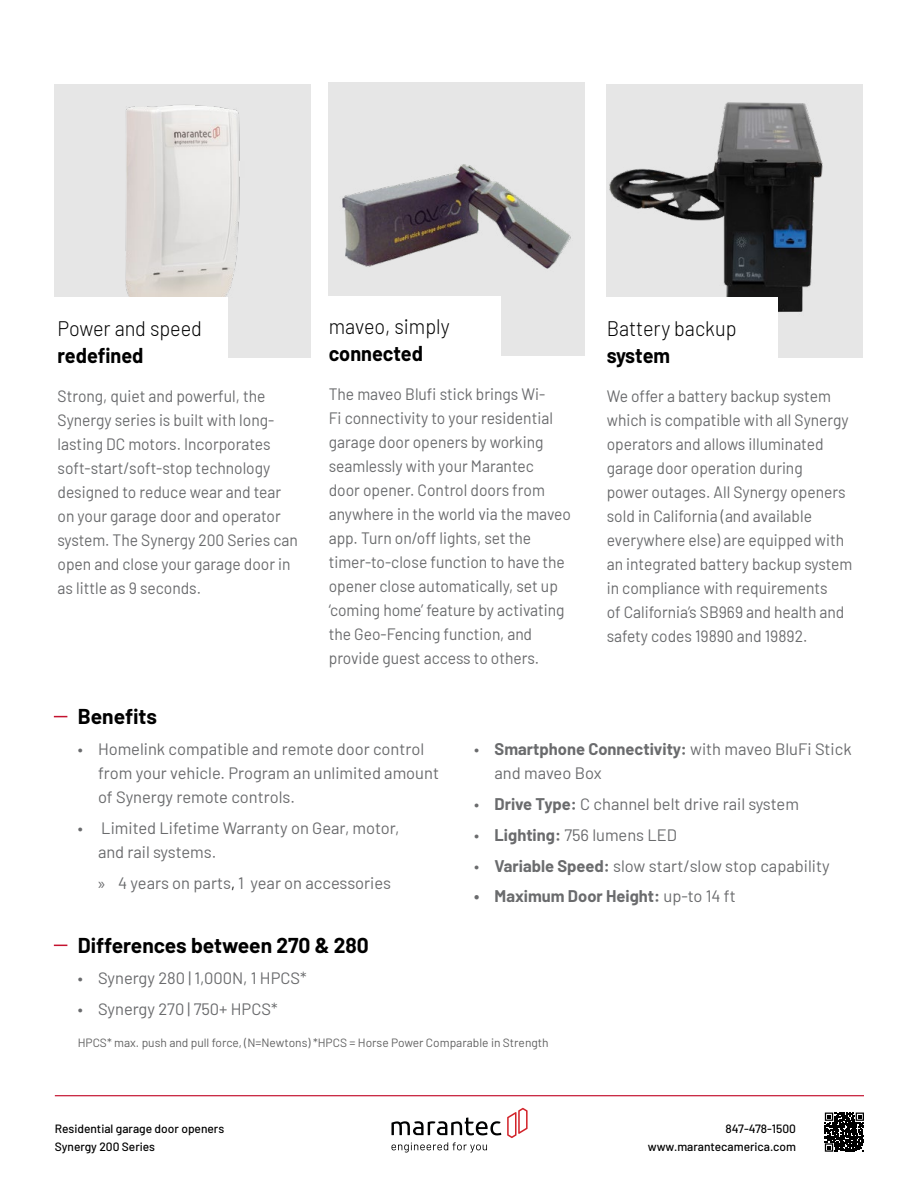
<style>
.page{position:relative;width:918px;height:1188px;background:#fff}
.page>*{position:absolute;margin:0;border:0;box-sizing:border-box;transform-origin:0 0}
.t1{font:300 21px "Barlow";color:#000;scale:.95 1}
.t2{font:700 21px "Barlow";color:#000}
.t3{font:700 21px "Barlow";color:#000;scale:.95 1}
.t4{font:16.5px/24px "Barlow";color:#6a6b6d;scale:.95 1}
.t5{font:16.5px/24px "Barlow";color:#6a6b6d}
.t6{font:700 16.5px "Barlow";color:#6a6b6d}
.t7{font:500 12px/18px "Barlow";color:#000}
.t8{font:12px "Barlow";color:#616161}
.s1{font-family:"Myriad Pro"}
.s2{font-size:15px;color:#000}
.s3{font-weight:700}
.s4{font-weight:400}
</style>
<div class="page">
<div style="left:607px;top:84px;width:256px;height:273px;background:#e6e6e6"></div>
<img style="left:609px;top:102px;width:214px;height:210px">
<div style="left:604px;top:297px;width:174px;height:68px;background:#fff"></div>
<img style="left:55px;top:84px;width:256px;height:273px">
<div style="left:52px;top:297px;width:176px;height:68px;background:#fff"></div>
<div style="left:329px;top:83px;width:256px;height:273px;background:#e6e6e6"></div>
<img style="left:342px;top:164px;width:229px;height:105px">
<div style="left:327px;top:296px;width:174px;height:67px;background:#fff"></div>
<svg style="left:54px;top:716px;width:13px;height:1px"></svg>
<svg style="left:54px;top:945px;width:13px;height:1px"></svg>
<hr style="left:55px;top:1095px;width:809px;height:1px;background:#c4122f">
<svg style="left:825px;top:1113px;width:39px;height:39px"></svg>
<svg style="left:392px;top:1117px;width:109px;height:18px"></svg>
<svg style="left:507px;top:1108px;width:21px;height:30px"></svg>
<svg style="left:391px;top:1142px;width:96px;height:11px"></svg>
<p class="t1" style="left:58px;top:313px;width:154px">Power and speed</p>
<p class="t3" style="left:58px;top:340px;width:92px">redefined</p>
<p class="t4" style="left:58px;top:383px;width:254px">Strong, quiet and powerful, the<br>Synergy series is built with long&shy;lasting DC motors. Incorporates soft-start/soft-stop technology designed to reduce wear and tear on your garage door and operator system. The Synergy 200 Series can open and close your garage door in as little as 9 seconds.</p>
<p class="t1" style="left:329px;top:312px;width:129px">maveo, simply</p>
<p class="t3" style="left:329px;top:338px;width:101px">connected</p>
<p class="t4" style="left:329px;top:381px;width:257px">The maveo Blufi stick brings Wi-<br>Fi connectivity to your residential garage door openers by working seamlessly with your Marantec<br>door opener. Control doors from anywhere in the world via the maveo app. Turn on/off lights, set the timer-to-close function to have the opener close automatically, set up ‘coming home’ feature by activating the Geo-Fencing function, and provide guest access to others.</p>
<p class="t1" style="left:607px;top:313px;width:138px">Battery backup</p>
<p class="t3" style="left:607px;top:340px;width:68px">system</p>
<p class="t4" style="left:607px;top:382px;width:260px">We offer a battery backup system which is compatible with all Synergy operators and allows illuminated garage door operation during<br>power outages. All Synergy openers sold in California (and available everywhere else) are equipped with an integrated battery backup system in compliance with requirements<br>of California’s SB969 and health and safety codes 19890 and 19892.</p>
<p class="t2" style="left:78px;top:701px;width:81px">Benefits</p>
<p class="t5" style="left:98px;top:736px;width:343px;text-indent:-20px">• Homelink compatible and remote door control from your vehicle. Program an unlimited amount of Synergy remote controls.</p>
<p class="t5" style="left:98px;top:815px;width:303px;text-indent:-20px">• Limited Lifetime Warranty on Gear, motor, and rail systems.</p>
<p class="t5" style="left:98px;top:869px;width:295px"><span class="s1">»</span> 4 years on parts<span class="s2">,</span> 1 year on accessories</p>
<p class="t5" style="left:495px;top:736px;width:359px;text-indent:-20px">• <span class="s3">Smartphone Connectivity:</span> with maveo BluFi Stick and maveo Box</p>
<p class="t5" style="left:474px;top:791px;width:326px">• <span class="s3">Drive Type:</span> C channel belt drive rail system</p>
<p class="t5" style="left:474px;top:822px;width:204px">• <span class="s3">Lighting:</span> 756 lumens LED</p>
<p class="t5" style="left:474px;top:852px;width:357px">• <span class="s3">Variable Speed:</span> slow start/slow stop capability</p>
<p class="t6" style="left:474px;top:884px;width:263px">• Maximum Door Height: <span class="s4">up-to 14 ft</span></p>
<p class="t2" style="left:78px;top:930px;width:293px">Differences between 270 &amp; 280</p>
<p class="t5" style="left:78px;top:965px;width:230px">• Synergy 280 | 1,000N, 1 HPCS*</p>
<p class="t5" style="left:78px;top:995px;width:201px">• Synergy 270 | 750+ HPCS*</p>
<p class="t8" style="left:78px;top:1034px;width:472px">HPCS* max. push and pull force, (N=Newtons) *HPCS = Horse Power Comparable in Strength</p>
<p class="t7" style="left:55px;top:1119px;width:171px">Residential garage door openers<br>Synergy 200 Series</p>
<p class="t7" style="left:648px;top:1119px;width:150px;text-align:right">847-478-1500 www.marantecamerica.com</p>
</div>
